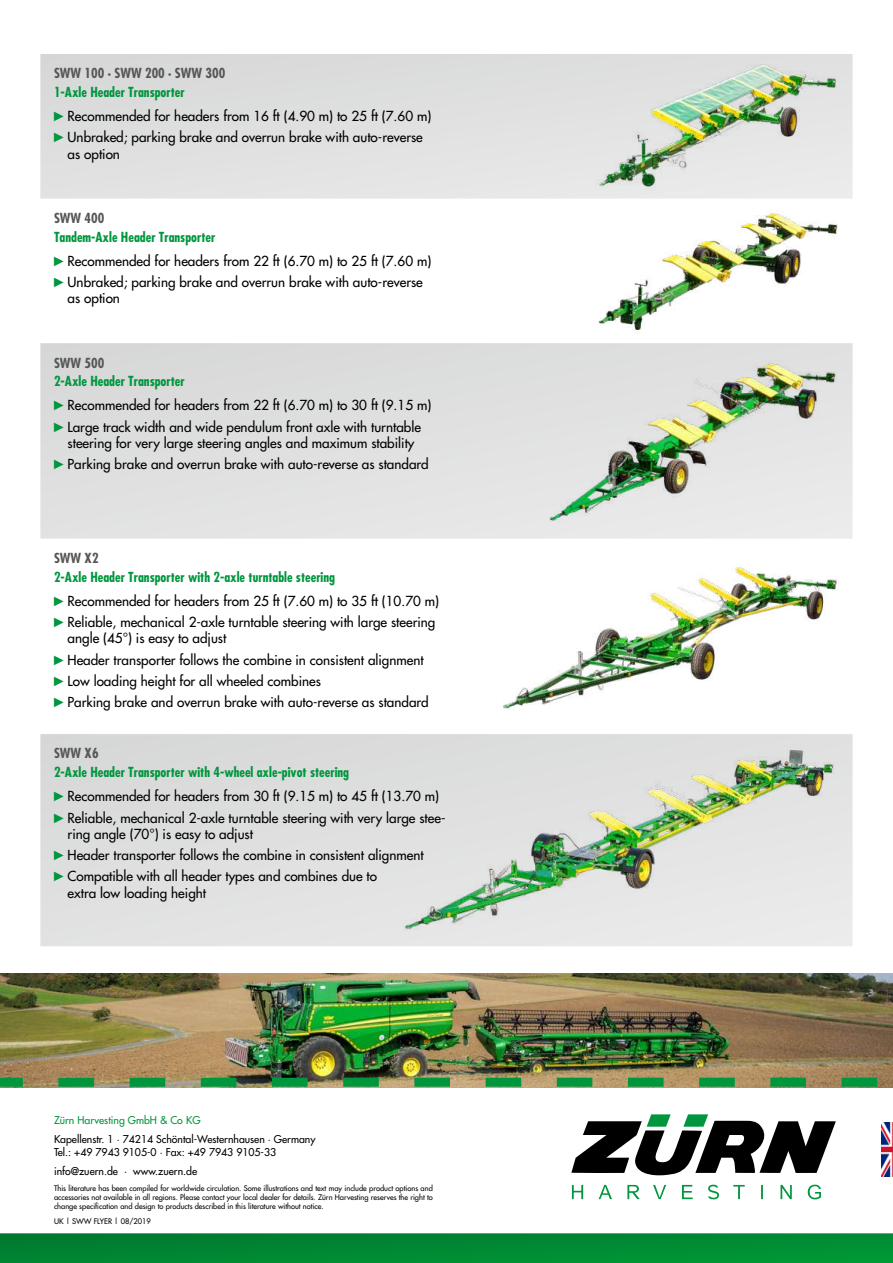
<style>
.page{position:relative;width:893px;height:1263px;background:#fff}
.page>*{position:absolute;margin:0;border:0;box-sizing:border-box;transform-origin:0 0}
.t1{font:13.5px/16.2px "Futura";color:#000}
.t2{font:700 condensed 13.5px/24px "Futura";color:#00963e}
.t3{font:700 condensed 13.5px "Futura";color:#565655}
.t4{font:10.5px/12.6px "Futura";color:#000}
.t5{font:10.5px "Futura";color:#00963e}
.t6{font:7.5px/9px "Futura";color:#000;text-align:justify}
.s1{font-weight:700;font-stretch:condensed;color:#00963e}
.s2{font-family:"Arial Narrow";color:#00963e}
.s3{font-family:"Arial Narrow";font-weight:400;font-stretch:normal}
.s4{font-weight:400;font-stretch:normal;color:#000}
</style>
<div class="page">
<svg style="left:571px;top:1114px;width:265px;height:61px"></svg>
<svg style="left:627px;top:1185px;width:13px;height:14px"></svg>
<svg style="left:780px;top:1185px;width:12px;height:14px"></svg>
<svg style="left:807px;top:1184px;width:14px;height:15px"></svg>
<svg style="left:682px;top:1185px;width:11px;height:14px"></svg>
<svg style="left:572px;top:1185px;width:11px;height:14px"></svg>
<svg style="left:708px;top:1184px;width:11px;height:15px"></svg>
<svg style="left:599px;top:1185px;width:13px;height:14px"></svg>
<svg style="left:653px;top:1185px;width:13px;height:14px"></svg>
<svg style="left:733px;top:1185px;width:12px;height:14px"></svg>
<svg style="left:761px;top:1185px;width:2px;height:14px"></svg>
<svg style="left:0;top:1233px;width:893px;height:30px;background:#028934"></svg>
<div style="left:40px;top:734px;width:813px;height:212px;background:#dedfdf"></div>
<div style="left:40px;top:54px;width:813px;height:145px;background:#dfe0e0"></div>
<div style="left:40px;top:343px;width:813px;height:196px;background:#dfdfe0"></div>
<img style="left:0;top:973px;width:893px;height:104px">
<svg style="left:0;top:1077px;width:893px;height:10px;background:#5a9053"></svg>
<img style="left:566px;top:54px;width:273px;height:145px">
<img style="left:598px;top:213px;width:240px;height:117px">
<img style="left:519px;top:343px;width:320px;height:196px">
<img style="left:503px;top:567px;width:336px;height:143px">
<img style="left:381px;top:734px;width:458px;height:212px">
<img style="left:881px;top:1123px;width:12px;height:54px">
<p class="t3" style="left:54px;top:65px;width:173px">SWW 100 · SWW 200 · SWW 300</p>
<p class="t1" style="left:54px;top:80px;width:379px;line-height:24px"><span class="s1">1-Axle Header Transporter<br></span><span class="s2">►</span>Recommended for headers from 16 ft (4.90 m) to 25 ft (7.60 m)</p>
<p class="t1" style="left:68px;top:129px;width:357px;text-indent:-14px"><span class="s2">►</span>Unbraked; parking brake and overrun brake with auto-reverse as option</p>
<p class="t3" style="left:54px;top:209px;width:52px">SWW 400</p>
<p class="t1" style="left:54px;top:225px;width:379px;line-height:24px"><span class="s1">Tandem-Axle Header Transporter<br></span><span class="s2">►</span>Recommended for headers from 22 ft (6.70 m) to 25 ft (7.60 m)</p>
<p class="t1" style="left:68px;top:274px;width:357px;text-indent:-14px"><span class="s2">►</span>Unbraked; parking brake and overrun brake with auto-reverse as option</p>
<p class="t3" style="left:54px;top:354px;width:52px">SWW 500</p>
<p class="t1" style="left:54px;top:369px;width:379px;line-height:24px"><span class="s1">2-Axle Header Transporter<br></span><span class="s2">►</span>Recommended for headers from 22 ft (6.70 m) to 30 ft (9.15 m)</p>
<p class="t1" style="left:54px;top:418px;width:369px;text-align:center"><span class="s2">►</span>Large track width and wide pendulum front axle with turntable steering for very large steering angles and maximum stability</p>
<p class="t1" style="left:54px;top:456px;width:376px"><span class="s2">►</span>Parking brake and overrun brake with auto-reverse as standard</p>
<p class="t3" style="left:54px;top:549px;width:46px">SWW X2</p>
<p class="t2" style="left:54px;top:565px;width:387px">2-Axle Header Transporter with 2-axle turntable steering<br><span class="s3">►</span><span class="s4">Recommended for headers from 25 ft (7.60 m) to 35 ft (10.70 m)</span></p>
<p class="t1" style="left:68px;top:614px;width:369px;text-indent:-14px"><span class="s2">►</span>Reliable, mechanical 2-axle turntable steering with large steering angle (45°) is easy to adjust</p>
<p class="t1" style="left:54px;top:649px;width:376px;line-height:21.3px"><span class="s2">►</span>Header transporter follows the combine in consistent alignment <span class="s2">►</span>Low loading height for all wheeled combines<br><span class="s2">►</span>Parking brake and overrun brake with auto-reverse as standard</p>
<p class="t3" style="left:54px;top:745px;width:46px">SWW X6</p>
<p class="t2" style="left:54px;top:760px;width:387px">2-Axle Header Transporter with 4-wheel axle-pivot steering <span class="s3">►</span><span class="s4">Recommended for headers from 30 ft (9.15 m) to 45 ft (13.70 m)</span></p>
<p class="t1" style="left:68px;top:809px;width:379px;text-indent:-14px"><span class="s2">►</span>Reliable, mechanical 2-axle turntable steering with very large stee&shy;ring angle (70°) is easy to adjust</p>
<p class="t1" style="left:54px;top:844px;width:371px;line-height:21.3px"><span class="s2">►</span>Header transporter follows the combine in consistent alignment <span class="s2">►</span>Compatible with all header types and combines due to</p>
<p class="t1" style="left:68px;top:884px;width:140px">extra low loading height</p>
<p class="t5" style="left:54px;top:1113px;width:148px">Zürn Harvesting GmbH &amp; Co KG</p>
<p class="t4" style="left:54px;top:1133px;width:263px">Kapellenstr. 1 · 74214 Schöntal-Westernhausen · Germany<br>Tel.: +49 7943 9105-0 · Fax: +49 7943 9105-33</p>
<p class="t4" style="left:54px;top:1165px;width:145px">info@zuern.de · www.zuern.de</p>
<p class="t6" style="left:54px;top:1184px;width:380px">This literature has been compiled for worldwide circulation. Some illustrations and text may include product options and accessories not available in all regions. Please contact your local dealer for details. Zürn Harvesting reserves the right to change specification and design to products described in this literature without notice.</p>
<p class="t6" style="left:54px;top:1217px;width:98px">UK | SWW FLYER | 08/2019</p>
</div>
